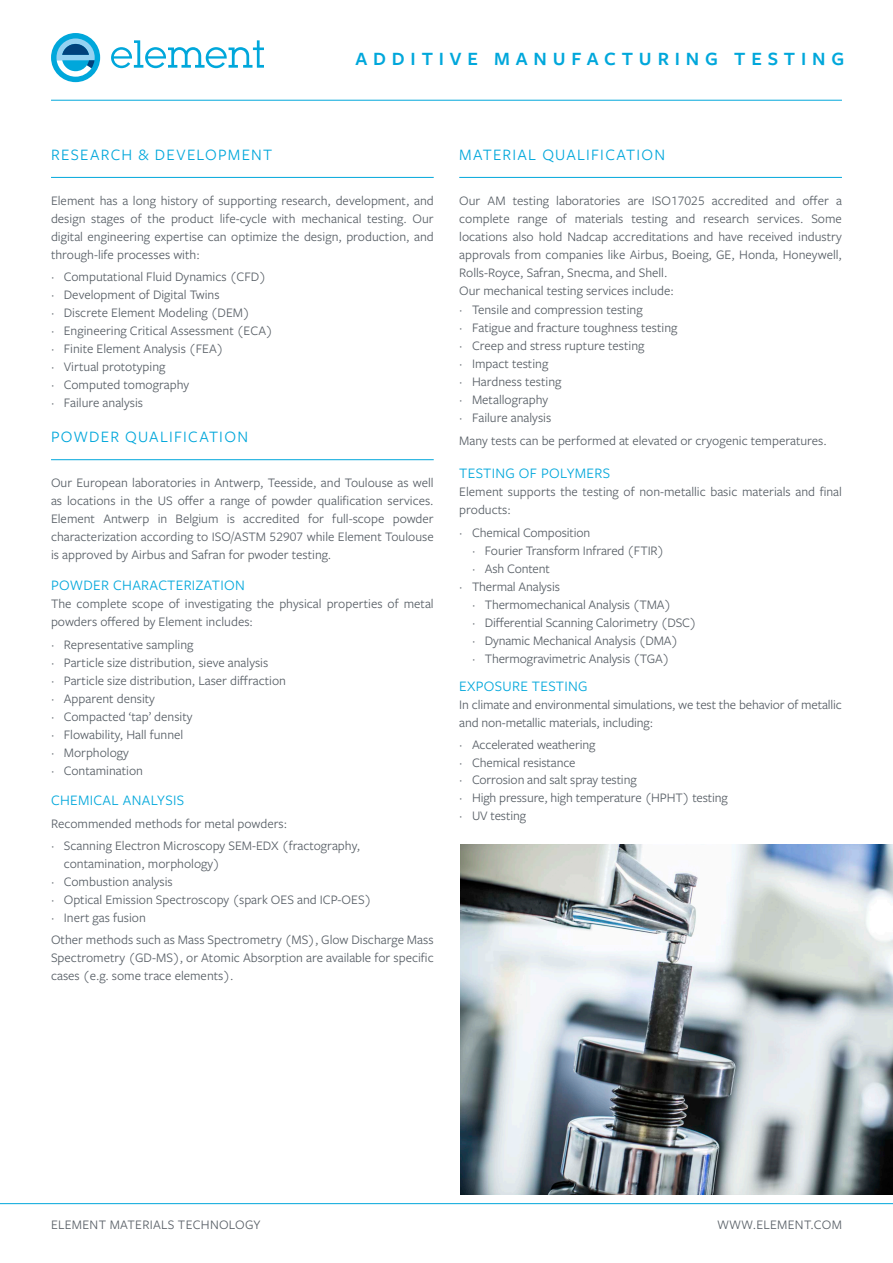
<style>
.page{position:relative;width:893px;height:1263px;background:#fff}
.page>*{position:absolute;margin:0;border:0;box-sizing:border-box;transform-origin:0 0}
.Main_Headlines{font:600 19.5px "Freight Sans Pro";letter-spacing:.3em;color:#00a7db}
.Heads{font:16.5px "Freight Sans Pro";letter-spacing:.075em;color:#00a7db}
.Small_Headlines{font:15px "Freight Sans Pro";letter-spacing:.02em;color:#00a7db}
.Grey_Copt_Text{font:13.5px/18px "Freight Sans Pro";color:#585f66}
.Body{font:13.5px/18px "Freight Sans Pro";color:#585f66;text-align:justify}
.Bullets{font:13.5px/18px "Freight Sans Pro";letter-spacing:-.01em;color:#585f66}
.Grey_Copt_Text-2{font:13.5px "Freight Sans Pro";letter-spacing:.02em;color:#585f66}
</style>
<div class="page">
<img style="left:460px;top:845px;width:433px;height:350px">
<hr style="left:51px;top:100px;width:791px;height:1px;background:#00a7db">
<svg style="left:111px;top:40px;width:153px;height:28px"></svg>
<div style="left:51px;top:33px;width:49px;height:49px;background:#00a7db;border-radius:50%"></div>
<svg style="left:56px;top:38px;width:39px;height:39px"></svg>
<hr style="left:51px;top:177px;width:383px;height:1px;background:#00a7db">
<hr style="left:51px;top:459px;width:383px;height:1px;background:#00a7db">
<hr style="left:459px;top:177px;width:383px;height:1px;background:#00a7db">
<hr style="left:0;top:1203px;width:893px;height:1px;background:#00a7db">
<p class="Main_Headlines" style="left:355px;top:45px;width:490px">ADDITIVE MANUFACTURING TESTING</p>
<p class="Heads" style="left:51px;top:144px;width:223px">RESEARCH &amp; DEVELOPMENT</p>
<p class="Grey_Copt_Text" style="left:51px;top:191px;width:384px;text-align:justify">Element has a long history of supporting research, development, and design stages of the product life-cycle with mechanical testing. Our digital engineering expertise can optimize the design, production, and through-life processes with:</p>
<p class="Grey_Copt_Text" style="left:51px;top:267px;width:217px">· Computational Fluid Dynamics (CFD)</p>
<p class="Grey_Copt_Text" style="left:51px;top:285px;width:170px">· Development of Digital Twins</p>
<p class="Grey_Copt_Text" style="left:51px;top:303px;width:200px">· Discrete Element Modeling (DEM)</p>
<p class="Grey_Copt_Text" style="left:51px;top:321px;width:223px">· Engineering Critical Assessment (ECA)</p>
<p class="Grey_Copt_Text" style="left:51px;top:339px;width:174px">· Finite Element Analysis (FEA)</p>
<p class="Grey_Copt_Text" style="left:51px;top:357px;width:116px">· Virtual prototyping</p>
<p class="Grey_Copt_Text" style="left:51px;top:375px;width:140px">· Computed tomography</p>
<p class="Grey_Copt_Text" style="left:51px;top:393px;width:94px">· Failure analysis</p>
<p class="Heads" style="left:51px;top:426px;width:199px">POWDER QUALIFICATION</p>
<p class="Grey_Copt_Text" style="left:51px;top:473px;width:384px;text-align:justify">Our European laboratories in Antwerp, Teesside, and Toulouse as well as locations in the US offer a range of powder qualification services.<br>Element Antwerp in Belgium is accredited for full-scope powder characterization according to ISO/ASTM 52907 while Element Toulouse is approved by Airbus and Safran for pwoder testing.</p>
<p class="Small_Headlines" style="left:51px;top:575px;width:195px">POWDER CHARACTERIZATION</p>
<p class="Grey_Copt_Text" style="left:51px;top:594px;width:384px">The complete scope of investigating the physical properties of metal powders offered by Element includes:</p>
<p class="Grey_Copt_Text" style="left:51px;top:634px;width:144px">· Representative sampling</p>
<p class="Grey_Copt_Text" style="left:51px;top:652px;width:219px">· Particle size distribution, sieve analysis</p>
<p class="Grey_Copt_Text" style="left:51px;top:670px;width:237px">· Particle size distribution, Laser diffraction</p>
<p class="Grey_Copt_Text" style="left:51px;top:688px;width:106px">· Apparent density</p>
<p class="Grey_Copt_Text" style="left:51px;top:706px;width:143px">· Compacted ‘tap’ density</p>
<p class="Grey_Copt_Text" style="left:51px;top:724px;width:134px">· Flowability, Hall funnel</p>
<p class="Grey_Copt_Text" style="left:51px;top:742px;width:79px">· Morphology</p>
<p class="Grey_Copt_Text" style="left:51px;top:760px;width:94px">· Contamination</p>
<p class="Small_Headlines" style="left:51px;top:790px;width:135px">CHEMICAL ANALYSIS</p>
<p class="Body" style="left:51px;top:813px;width:238px">Recommended methods for metal powders:</p>
<p class="Grey_Copt_Text" style="left:64px;top:836px;width:298px;text-indent:-13px">· Scanning Electron Microscopy SEM-EDX (fractography, contamination, morphology)</p>
<p class="Grey_Copt_Text" style="left:51px;top:872px;width:123px">· Combustion analysis</p>
<p class="Grey_Copt_Text" style="left:51px;top:890px;width:322px">· Optical Emission Spectroscopy (spark OES and ICP-OES)</p>
<p class="Grey_Copt_Text" style="left:51px;top:908px;width:96px">· Inert gas fusion</p>
<p class="Body" style="left:51px;top:930px;width:384px">Other methods such as Mass Spectrometry (MS), Glow Discharge Mass Spectrometry (GD-MS), or Atomic Absorption are available for specific cases (e.g. some trace elements).</p>
<p class="Heads" style="left:459px;top:144px;width:207px">MATERIAL QUALIFICATION</p>
<p class="Body" style="left:459px;top:191px;width:384px">Our AM testing laboratories are ISO17025 accredited and offer a complete range of materials testing and research services. Some locations also hold Nadcap accreditations and have received industry approvals from companies like Airbus, Boeing, GE, Honda, Honeywell, Rolls-Royce, Safran, Snecma, and Shell.</p>
<p class="Body" style="left:459px;top:281px;width:216px">Our mechanical testing services include:</p>
<p class="Grey_Copt_Text" style="left:459px;top:300px;width:185px">· Tensile and compression testing</p>
<p class="Grey_Copt_Text" style="left:459px;top:318px;width:220px">· Fatigue and fracture toughness testing</p>
<p class="Grey_Copt_Text" style="left:459px;top:336px;width:187px">· Creep and stress rupture testing</p>
<p class="Grey_Copt_Text" style="left:459px;top:354px;width:91px">· Impact testing</p>
<p class="Grey_Copt_Text" style="left:459px;top:372px;width:104px">· Hardness testing</p>
<p class="Grey_Copt_Text" style="left:459px;top:390px;width:90px">· Metallography</p>
<p class="Grey_Copt_Text" style="left:459px;top:408px;width:94px">· Failure analysis</p>
<p class="Grey_Copt_Text" style="left:459px;top:431px;width:369px">Many tests can be performed at elevated or cryogenic temperatures.</p>
<p class="Small_Headlines" style="left:459px;top:464px;width:152px">TESTING OF POLYMERS</p>
<p class="Grey_Copt_Text" style="left:459px;top:482px;width:384px">Element supports the testing of non-metallic basic materials and final products:</p>
<p class="Grey_Copt_Text" style="left:459px;top:523px;width:133px">· Chemical Composition</p>
<p class="Grey_Copt_Text" style="left:472px;top:541px;width:194px">· Fourier Transform Infrared (FTIR)</p>
<p class="Grey_Copt_Text" style="left:472px;top:559px;width:79px">· Ash Content</p>
<p class="Grey_Copt_Text" style="left:459px;top:577px;width:102px">· Thermal Analysis</p>
<p class="Grey_Copt_Text" style="left:472px;top:595px;width:201px">· Thermomechanical Analysis (TMA)</p>
<p class="Grey_Copt_Text" style="left:472px;top:613px;width:226px">· Differential Scanning Calorimetry (DSC)</p>
<p class="Grey_Copt_Text" style="left:472px;top:631px;width:208px">· Dynamic Mechanical Analysis (DMA)</p>
<p class="Grey_Copt_Text" style="left:472px;top:649px;width:199px">· Thermogravimetric Analysis (TGA)</p>
<p class="Small_Headlines" style="left:459px;top:676px;width:130px">EXPOSURE TESTING</p>
<p class="Bullets" style="left:459px;top:694px;width:384px">In climate and environmental simulations, we test the behavior of metallic and non-metallic materials, including:</p>
<p class="Grey_Copt_Text" style="left:459px;top:735px;width:138px">· Accelerated weathering</p>
<p class="Grey_Copt_Text" style="left:459px;top:753px;width:118px">· Chemical resistance</p>
<p class="Grey_Copt_Text" style="left:459px;top:770px;width:179px">· Corrosion and salt spray testing</p>
<p class="Grey_Copt_Text" style="left:459px;top:788px;width:270px">· High pressure, high temperature (HPHT) testing</p>
<p class="Grey_Copt_Text" style="left:459px;top:806px;width:68px">· UV testing</p>
<p class="Grey_Copt_Text-2" style="left:51px;top:1215px;width:211px">ELEMENT MATERIALS TECHNOLOGY</p>
<p class="Grey_Copt_Text-2" style="left:717px;top:1215px;width:126px">WWW.ELEMENT.COM</p>
</div>
